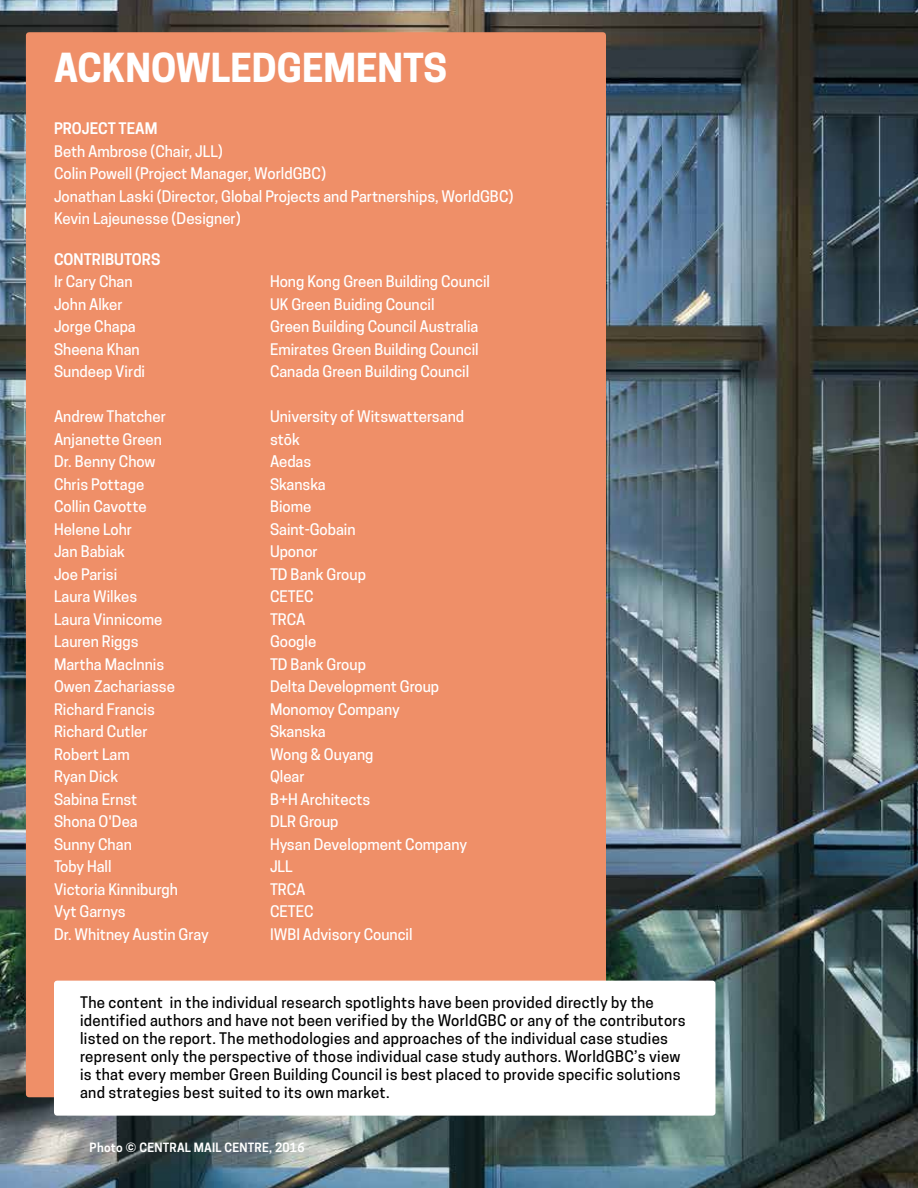
<style>
.page{position:relative;width:918px;height:1188px;background:#fff}
.page>*{position:absolute;margin:0;border:0;box-sizing:border-box;transform-origin:0 0}
.t1{font:700 37.5px "Cooper Hewitt";color:#fff}
.t2{font:500 15px/22.5px "Cooper Hewitt";color:#fff}
.t3{font:500 15px/18px "Cooper Hewitt";letter-spacing:.02em;color:#000}
.t4{font:600 15px "Cooper Hewitt";color:#fff}
.t5{font:600 12px "Cooper Hewitt";letter-spacing:.02em;color:#fff}
</style>
<div class="page">
<img style="left:0;top:0;width:918px;height:1188px">
<div style="left:26px;top:32px;width:580px;height:1065px;background:#ef8f68"></div>
<div style="left:54px;top:981px;width:662px;height:135px;background:#fff"></div>
<h1 class="t1" style="left:54px;top:46px;width:395px">ACKNOWLEDGEMENTS</h1>
<p class="t4" style="left:54px;top:120px;width:105px">PROJECT TEAM</p>
<p class="t2" style="left:54px;top:140px;width:461px">Beth Ambrose (Chair, JLL)<br>Colin Powell (Project Manager, WorldGBC)<br>Jonathan Laski (Director, Global Projects and Partnerships, WorldGBC)<br>Kevin Lajeunesse (Designer)</p>
<p class="t4" style="left:54px;top:250px;width:108px">CONTRIBUTORS</p>
<p class="t2" style="left:54px;top:271px;width:80px">Ir Cary Chan</p>
<p class="t2" style="left:270px;top:271px;width:222px">Hong Kong Green Building Council</p>
<p class="t2" style="left:54px;top:293px;width:70px">John Alker</p>
<p class="t2" style="left:270px;top:293px;width:166px">UK Green Buiding Council</p>
<p class="t2" style="left:54px;top:316px;width:83px">Jorge Chapa</p>
<p class="t2" style="left:270px;top:316px;width:210px">Green Building Council Australia</p>
<p class="t2" style="left:54px;top:338px;width:87px">Sheena Khan</p>
<p class="t2" style="left:270px;top:338px;width:210px">Emirates Green Building Council</p>
<p class="t2" style="left:54px;top:361px;width:93px">Sundeep Virdi</p>
<p class="t2" style="left:270px;top:361px;width:201px">Canada Green Building Council</p>
<p class="t2" style="left:54px;top:406px;width:113px">Andrew Thatcher</p>
<p class="t2" style="left:270px;top:406px;width:196px">University of Witswattersand</p>
<p class="t2" style="left:54px;top:428px;width:109px">Anjanette Green</p>
<p class="t2" style="left:270px;top:428px;width:31px">stōk</p>
<p class="t2" style="left:54px;top:451px;width:103px">Dr. Benny Chow</p>
<p class="t2" style="left:270px;top:451px;width:43px">Aedas</p>
<p class="t2" style="left:54px;top:473px;width:92px">Chris Pottage</p>
<p class="t2" style="left:270px;top:473px;width:57px">Skanska</p>
<p class="t2" style="left:54px;top:496px;width:94px">Collin Cavotte</p>
<p class="t2" style="left:270px;top:496px;width:43px">Biome</p>
<p class="t2" style="left:54px;top:518px;width:80px">Helene Lohr</p>
<p class="t2" style="left:270px;top:518px;width:87px">Saint-Gobain</p>
<p class="t2" style="left:54px;top:541px;width:73px">Jan Babiak</p>
<p class="t2" style="left:270px;top:541px;width:49px">Uponor</p>
<p class="t2" style="left:54px;top:563px;width:65px">Joe Parisi</p>
<p class="t2" style="left:270px;top:563px;width:97px">TD Bank Group</p>
<p class="t2" style="left:54px;top:586px;width:85px">Laura Wilkes</p>
<p class="t2" style="left:270px;top:586px;width:45px">CETEC</p>
<p class="t2" style="left:54px;top:608px;width:110px">Laura Vinnicome</p>
<p class="t2" style="left:270px;top:608px;width:37px">TRCA</p>
<p class="t2" style="left:54px;top:631px;width:86px">Lauren Riggs</p>
<p class="t2" style="left:270px;top:631px;width:48px">Google</p>
<p class="t2" style="left:54px;top:653px;width:112px">Martha MacInnis</p>
<p class="t2" style="left:270px;top:653px;width:97px">TD Bank Group</p>
<p class="t2" style="left:54px;top:676px;width:123px">Owen Zachariasse</p>
<p class="t2" style="left:270px;top:676px;width:171px">Delta Development Group</p>
<p class="t2" style="left:54px;top:698px;width:102px">Richard Francis</p>
<p class="t2" style="left:270px;top:698px;width:131px">Monomoy Company</p>
<p class="t2" style="left:54px;top:721px;width:95px">Richard Cutler</p>
<p class="t2" style="left:270px;top:721px;width:57px">Skanska</p>
<p class="t2" style="left:54px;top:743px;width:77px">Robert Lam</p>
<p class="t2" style="left:270px;top:743px;width:105px">Wong &amp; Ouyang</p>
<p class="t2" style="left:54px;top:766px;width:66px">Ryan Dick</p>
<p class="t2" style="left:270px;top:766px;width:36px">Qlear</p>
<p class="t2" style="left:54px;top:788px;width:85px">Sabina Ernst</p>
<p class="t2" style="left:270px;top:788px;width:102px">B+H Architects</p>
<p class="t2" style="left:54px;top:811px;width:85px">Shona O'Dea</p>
<p class="t2" style="left:270px;top:811px;width:70px">DLR Group</p>
<p class="t2" style="left:54px;top:833px;width:79px">Sunny Chan</p>
<p class="t2" style="left:270px;top:833px;width:199px">Hysan Development Company</p>
<p class="t2" style="left:54px;top:856px;width:59px">Toby Hall</p>
<p class="t2" style="left:270px;top:856px;width:24px">JLL</p>
<p class="t2" style="left:54px;top:878px;width:126px">Victoria Kinniburgh</p>
<p class="t2" style="left:270px;top:878px;width:37px">TRCA</p>
<p class="t2" style="left:54px;top:901px;width:73px">Vyt Garnys</p>
<p class="t2" style="left:270px;top:901px;width:45px">CETEC</p>
<p class="t2" style="left:54px;top:923px;width:156px">Dr. Whitney Austin Gray</p>
<p class="t2" style="left:270px;top:923px;width:144px">IWBI Advisory Council</p>
<p class="t3" style="left:80px;top:993px;width:607px">The content in the individual research spotlights have been provided directly by the identified authors and have not been verified by the WorldGBC or any of the contributors listed on the report. The methodologies and approaches of the individual case studies represent only the perspective of those individual case study authors. WorldGBC’s view is that every member Green Building Council is best placed to provide specific solutions and strategies best suited to its own market.</p>
<p class="t5" style="left:90px;top:1140px;width:216px">Photo © CENTRAL MAIL CENTRE, 2016</p>
</div>
